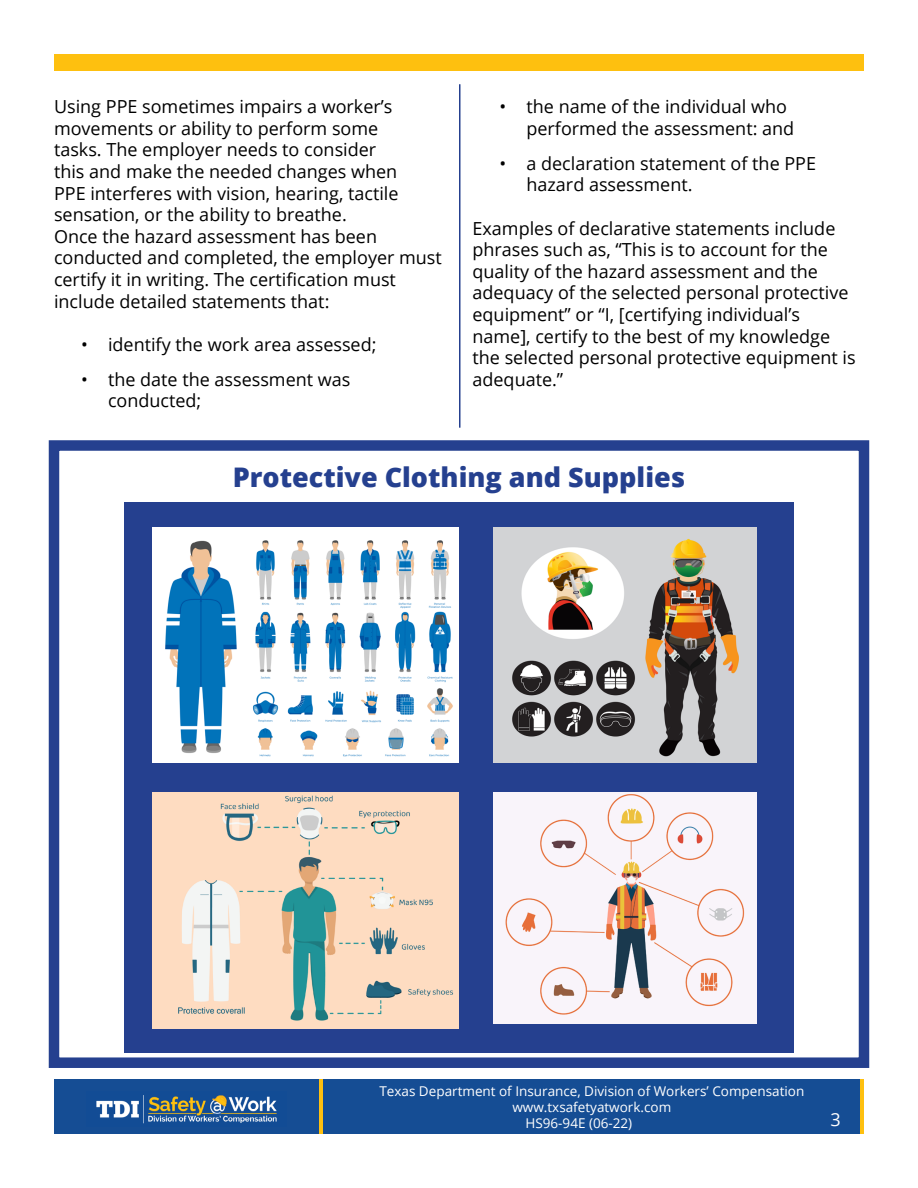
<style>
.page{position:relative;width:918px;height:1188px;background:#fff}
.page>*{position:absolute;margin:0;border:0;box-sizing:border-box;transform-origin:0 0}
.t1{font:800 27px "Open Sans";color:#25408f}
.t2{font:18px/21.6px "Open Sans";color:#000}
.t3{font:18px "Open Sans";color:#fff}
.t4{font:13.5px "Open Sans";color:#fff}
</style>
<div class="page">
<div style="left:49px;top:440px;width:820px;height:628px;border:10px solid #25408f"></div>
<div style="left:124px;top:503px;width:670px;height:550px;background:#25408f"></div>
<img style="left:153px;top:527px;width:306px;height:235px">
<img style="left:153px;top:793px;width:306px;height:235px">
<img style="left:494px;top:527px;width:263px;height:235px">
<img style="left:494px;top:793px;width:263px;height:231px">
<div style="left:54px;top:1080px;width:810px;height:54px;background:#154d94"></div>
<img style="left:96px;top:1095px;width:181px;height:29px">
<hr style="left:860px;top:1080px;width:4px;height:54px;background:#fec00f">
<hr style="left:319px;top:1080px;width:4px;height:54px;background:#fec00f">
<hr style="left:459px;top:84px;width:1px;height:344px;background:#25408f">
<div style="left:54px;top:54px;width:810px;height:17px;background:#fec00f"></div>
<p class="t2" style="left:54px;top:95px;width:389px">Using PPE sometimes impairs a worker’s movements or ability to perform some<br>tasks. The employer needs to consider<br>this and make the needed changes when<br>PPE interferes with vision, hearing, tactile sensation, or the ability to breathe.<br>Once the hazard assessment has been conducted and completed, the employer must certify it in writing. The certification must include detailed statements that:</p>
<p class="t2" style="left:81px;top:333px;width:297px">• identify the work area assessed;</p>
<p class="t2" style="left:108px;top:368px;width:244px;text-indent:-27px">• the date the assessment was conducted;</p>
<p class="t2" style="left:526px;top:95px;width:269px;text-indent:-27px">• the name of the individual who performed the assessment: and</p>
<p class="t2" style="left:526px;top:152px;width:291px;text-indent:-27px">• a declaration statement of the PPE hazard assessment.</p>
<p class="t2" style="left:472px;top:217px;width:385px">Examples of declarative statements include phrases such as, “This is to account for the quality of the hazard assessment and the adequacy of the selected personal protective equipment” or “I, [certifying individual’s name], certify to the best of my knowledge the selected personal protective equipment is adequate.”</p>
<h1 class="t1" style="left:233px;top:457px;width:454px">Protective Clothing and Supplies</h1>
<p class="t4" style="left:379px;top:1082px;width:426px">Texas Department of Insurance, Division of Workers’ Compensation</p>
<p class="t4" style="left:512px;top:1098px;width:160px">www.txsafetyatwork.com</p>
<p class="t4" style="left:525px;top:1114px;width:108px">HS96-94E (06-22)</p>
<p class="t3" style="left:831px;top:1107px;width:12px">3</p>
</div>
